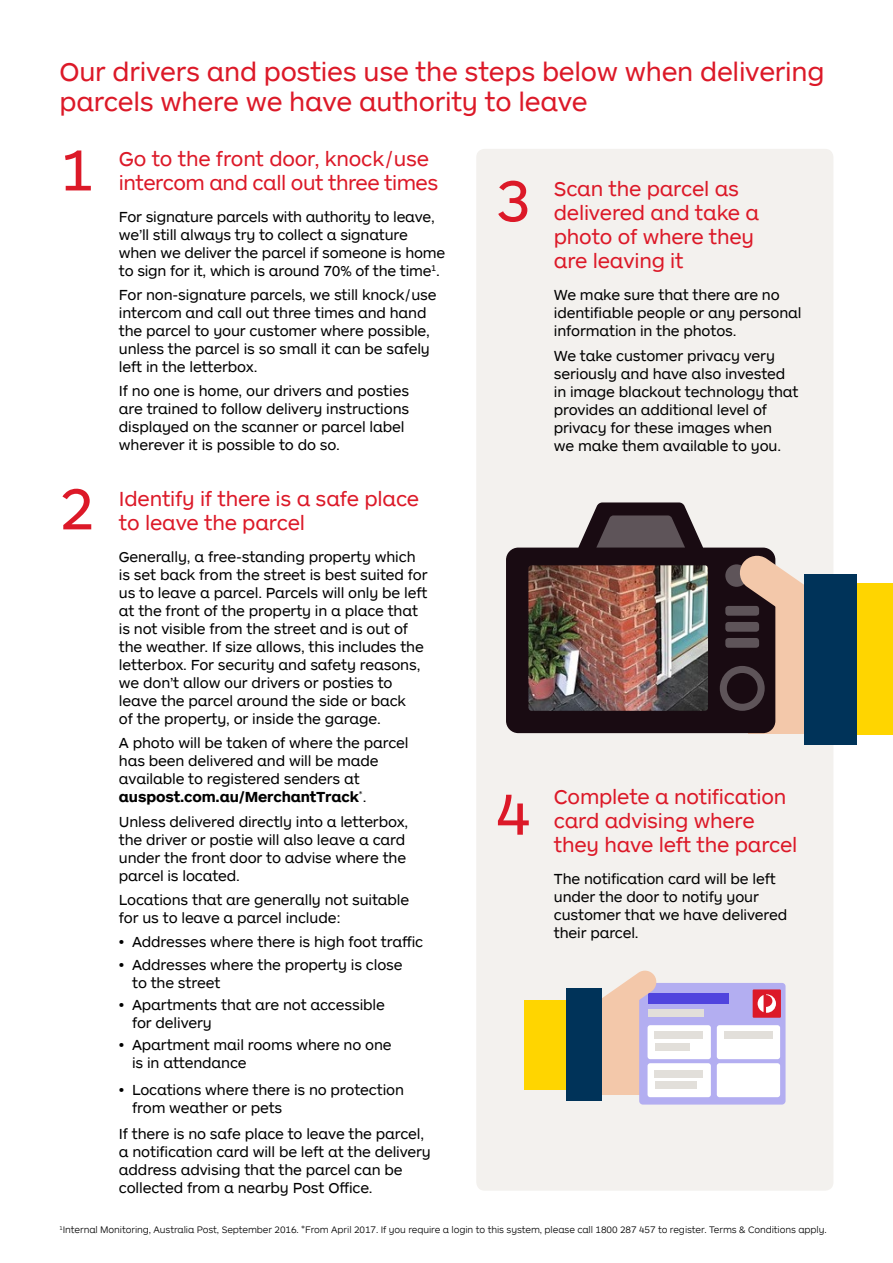
<style>
.page{position:relative;width:893px;height:1263px;background:#fff}
.page>*{position:absolute;margin:0;border:0;box-sizing:border-box;transform-origin:0 0}
.t1{font:60px "AP Letter";color:#dc1928}
.t2{font:27px/30px "AP Letter";letter-spacing:-.01em;color:#dc1928}
.t3{font:21px/24px "AP Letter";letter-spacing:-.01em;color:#dc1928}
.t4{font:15px/18px "AP Letter";letter-spacing:-.01em;color:#000}
.t5{font:300 9.75px "AP Letter";letter-spacing:-.01em;color:#000}
.s1{font-weight:700}
</style>
<div class="page">
<div style="left:476px;top:149px;width:357px;height:1042px;background:#f3f1ee;border-radius:9px"></div>
<div style="left:749px;top:588px;width:73px;height:145px;background:#f3c8aa"></div>
<svg style="left:506px;top:502px;width:269px;height:231px;fill:#190b12"></svg>
<img style="left:528px;top:565px;width:180px;height:146px">
<div style="left:725px;top:564px;width:23px;height:23px;background:#5e5459;border-radius:50%"></div>
<div style="left:720px;top:666px;width:45px;height:45px;background:#5e5459;border-radius:50%"></div>
<div style="left:727px;top:673px;width:31px;height:31px;background:#190b12;border-radius:50%"></div>
<svg style="left:596px;top:515px;width:89px;height:32px"></svg>
<svg style="left:737px;top:553px;width:67px;height:94px"></svg>
<div style="left:856px;top:583px;width:37px;height:152px;background:#ffd500"></div>
<div style="left:804px;top:574px;width:53px;height:170px;background:#003359"></div>
<div style="left:725px;top:638px;width:34px;height:10px;background:#5e5459;border-radius:3px"></div>
<div style="left:725px;top:622px;width:34px;height:10px;background:#5e5459;border-radius:3px"></div>
<div style="left:725px;top:606px;width:34px;height:10px;background:#5e5459;border-radius:3px"></div>
<div style="left:524px;top:1000px;width:43px;height:90px;background:#ffd500"></div>
<svg style="left:602px;top:970px;width:183px;height:134px"></svg>
<div style="left:567px;top:988px;width:35px;height:113px;background:#003359"></div>
<h1 class="t2" style="left:60px;top:55px;width:766px">Our drivers and posties use the steps below when delivering parcels where we have authority to leave</h1>
<p class="t1" style="left:60px;top:131px;width:36px">1</p>
<h2 class="t3" style="left:119px;top:145px;width:321px">Go to the front door, knock/use intercom and call out three times</h2>
<p class="t4" style="left:119px;top:207px;width:328px">For signature parcels with authority to leave, we’ll still always try to collect a signature when we deliver the parcel if someone is home to sign for it, which is around 70% of the time<sup>1</sup>.</p>
<p class="t4" style="left:119px;top:285px;width:319px">For non-signature parcels, we still knock/use intercom and call out three times and hand the parcel to your customer where possible, unless the parcel is so small it can be safely left in the letterbox.</p>
<p class="t4" style="left:119px;top:381px;width:292px">If no one is home, our drivers and posties are trained to follow delivery instructions displayed on the scanner or parcel label wherever it is possible to do so.</p>
<p class="t1" style="left:60px;top:470px;width:36px">2</p>
<h2 class="t3" style="left:119px;top:485px;width:302px">Identify if there is a safe place to leave the parcel</h2>
<p class="t4" style="left:119px;top:547px;width:310px">Generally, a free-standing property which is set back from the street is best suited for us to leave a parcel. Parcels will only be left at the front of the property in a place that is not visible from the street and is out of the weather. If size allows, this includes the letterbox. For security and safety reasons, we don’t allow our drivers or posties to leave the parcel around the side or back<br>of the property, or inside the garage.</p>
<p class="t4" style="left:119px;top:733px;width:291px">A photo will be taken of where the parcel has been delivered and will be made available to registered senders at <span class="s1">auspost.com.au/MerchantTrack</span><sup>*</sup>.</p>
<p class="t4" style="left:119px;top:812px;width:291px">Unless delivered directly into a letterbox, the driver or postie will also leave a card under the front door to advise where the parcel is located.</p>
<p class="t4" style="left:119px;top:890px;width:292px">Locations that are generally not suitable for us to leave a parcel include:</p>
<p class="t4" style="left:119px;top:932px;width:306px">• Addresses where there is high foot traffic</p>
<p class="t4" style="left:132px;top:955px;width:272px;text-indent:-13px">• Addresses where the property is close to the street</p>
<p class="t4" style="left:132px;top:995px;width:254px;text-indent:-13px">• Apartments that are not accessible for delivery</p>
<p class="t4" style="left:132px;top:1035px;width:261px;text-indent:-13px">• Apartment mail rooms where no one is in attendance</p>
<p class="t4" style="left:132px;top:1080px;width:273px;text-indent:-13px">• Locations where there is no protection from weather or pets</p>
<p class="t4" style="left:119px;top:1124px;width:313px">If there is no safe place to leave the parcel, a notification card will be left at the delivery address advising that the parcel can be collected from a nearby Post Office.</p>
<p class="t1" style="left:496px;top:162px;width:36px">3</p>
<h2 class="t3" style="left:554px;top:176px;width:207px">Scan the parcel as delivered and take a photo of where they are leaving it</h2>
<p class="t4" style="left:554px;top:286px;width:249px">We make sure that there are no identifiable people or any personal information in the photos.</p>
<p class="t4" style="left:554px;top:346px;width:246px">We take customer privacy very seriously and have also invested in image blackout technology that provides an additional level of privacy for these images when<br>we make them available to you.</p>
<p class="t1" style="left:496px;top:775px;width:36px">4</p>
<h2 class="t3" style="left:554px;top:783px;width:245px">Complete a notification card advising where they have left the parcel</h2>
<p class="t4" style="left:554px;top:869px;width:235px">The notification card will be left under the door to notify your customer that we have delivered their parcel.</p>
<p class="t5" style="left:60px;top:1223px;width:769px"><sup>1</sup>Internal Monitoring, Australia Post, September 2016. *From April 2017. If you require a login to this system, please call 1800 287 457 to register. Terms &amp; Conditions apply.</p>
</div>
